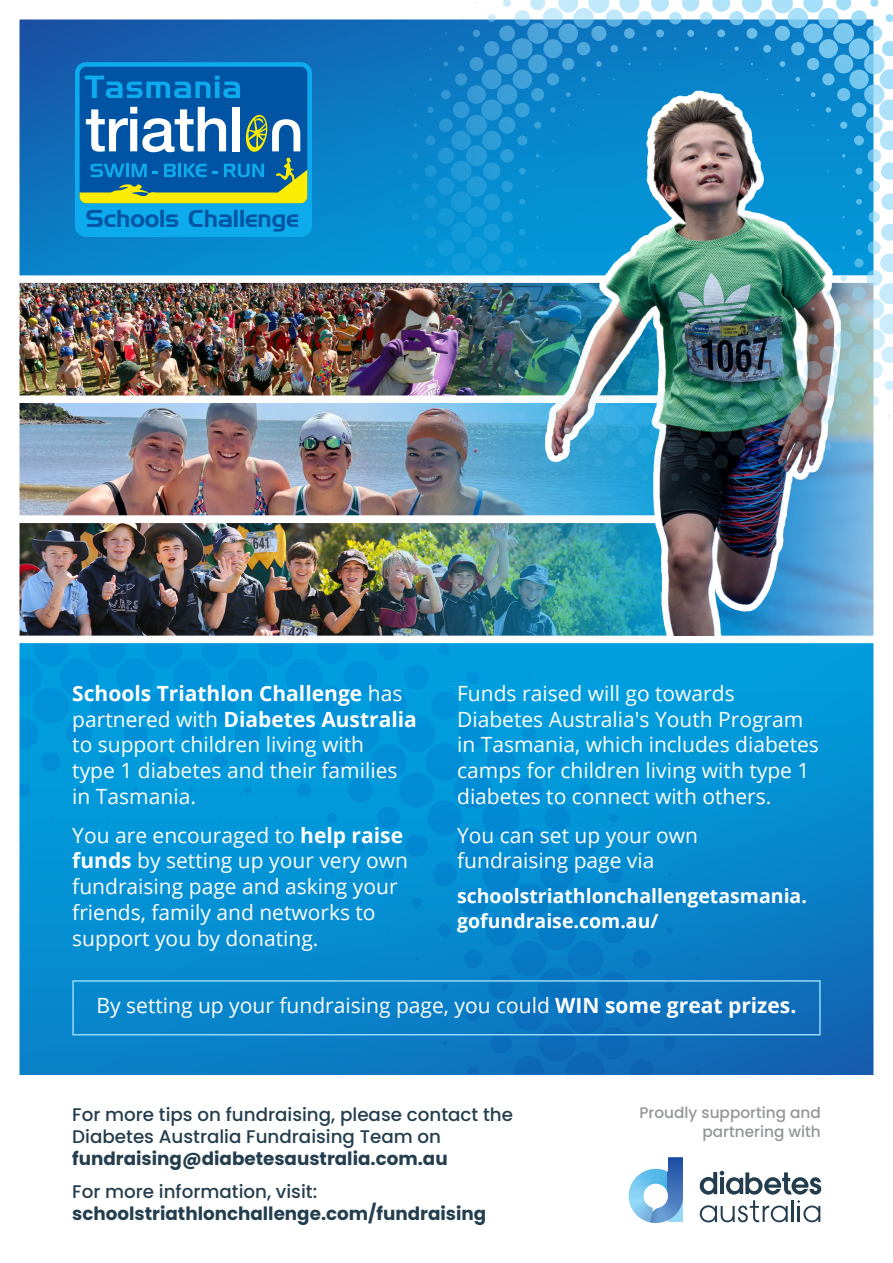
<style>
.page{position:relative;width:893px;height:1263px;background:#fff}
.page>*{position:absolute;margin:0;border:0;box-sizing:border-box;transform-origin:0 0}
.t1{font:23.85px "Handel Gothic";letter-spacing:-.005em;color:#0054a3}
.t2{font:21px/25.8px "Open Sans";color:#fff}
.t3{font:700 19.5px/25.8px "Open Sans";color:#fff}
.t4{font:500 18.3px/21.9px "Poppins";color:#243e4f}
.t5{font:700 18.3px "Poppins";color:#243e4f}
.t6{font:500 15.3px/18.3px "Poppins";color:#939598;text-align:right}
.s1{font-weight:700}
</style>
<div class="page">
<svg style="left:21px;top:643px;width:851px;height:432px;background:#058bd0"></svg>
<svg style="left:21px;top:21px;width:377px;height:254px;background:#0c76bf"></svg>
<img style="left:21px;top:404px;width:506px;height:110px">
<img style="left:21px;top:284px;width:377px;height:110px">
<div style="left:10px;top:275px;width:694px;height:128px;border:8px solid #fff"></div>
<img style="left:21px;top:524px;width:506px;height:110px">
<div style="left:10px;top:515px;width:684px;height:128px;border:8px solid #fff"></div>
<svg style="left:678px;top:509px;width:194px;height:136px"></svg>
<img style="left:527px;top:509px;width:333px;height:127px">
<div style="left:72px;top:980px;width:749px;height:55px;border:2px solid #94d9f8"></div>
<img style="left:398px;top:0;width:495px;height:509px">
<div style="left:75px;top:62px;width:237px;height:175px;background:#0dabed;border-radius:11px"></div>
<div style="left:80px;top:67px;width:227px;height:136px;background:#0054a3;border-radius:7px"></div>
<svg style="left:85px;top:76px;width:155px;height:22px"></svg>
<svg style="left:80px;top:107px;width:227px;height:96px"></svg>
<svg style="left:700px;top:1171px;width:121px;height:51px"></svg>
<img style="left:650px;top:1222px;width:13px;height:1px">
<svg style="left:629px;top:1157px;width:54px;height:65px"></svg>
<p class="t1" style="left:86px;top:208px;width:214px">Schools Challenge</p>
<p class="t2" style="left:72px;top:680px;width:346px"><span class="s1">Schools Triathlon Challenge</span> has partnered with <span class="s1">Diabetes Australia </span>to support children living with<br>type 1 diabetes and their families in Tasmania.</p>
<p class="t2" style="left:72px;top:821px;width:337px">You are encouraged to <span class="s1">help raise funds</span> by setting up your very own fundraising page and asking your friends, family and networks to support you by donating.</p>
<p class="t2" style="left:457px;top:680px;width:363px">Funds raised will go towards Diabetes Australia's Youth Program in Tasmania, which includes diabetes camps for children living with type 1 diabetes to connect with others.</p>
<p class="t2" style="left:457px;top:821px;width:242px">You can set up your own fundraising page via</p>
<p class="t3" style="left:457px;top:882px;width:351px">schoolstriathlonchallengetasmania. gofundraise.com.au/</p>
<p class="t2" style="left:97px;top:992px;width:701px">By setting up your fundraising page, you could <span class="s1">WIN some great prizes.</span></p>
<p class="t4" style="left:72px;top:1103px;width:442px">For more tips on fundraising, please contact the<br>Diabetes Australia Fundraising Team on <span class="s1">fundraising@diabetesaustralia.com.au</span></p>
<p class="t4" style="left:72px;top:1181px;width:246px">For more information, visit:</p>
<p class="t5" style="left:72px;top:1203px;width:415px">schoolstriathlonchallenge.com/fundraising</p>
<p class="t6" style="left:639px;top:1104px;width:183px">Proudly supporting and partnering with</p>
</div>
